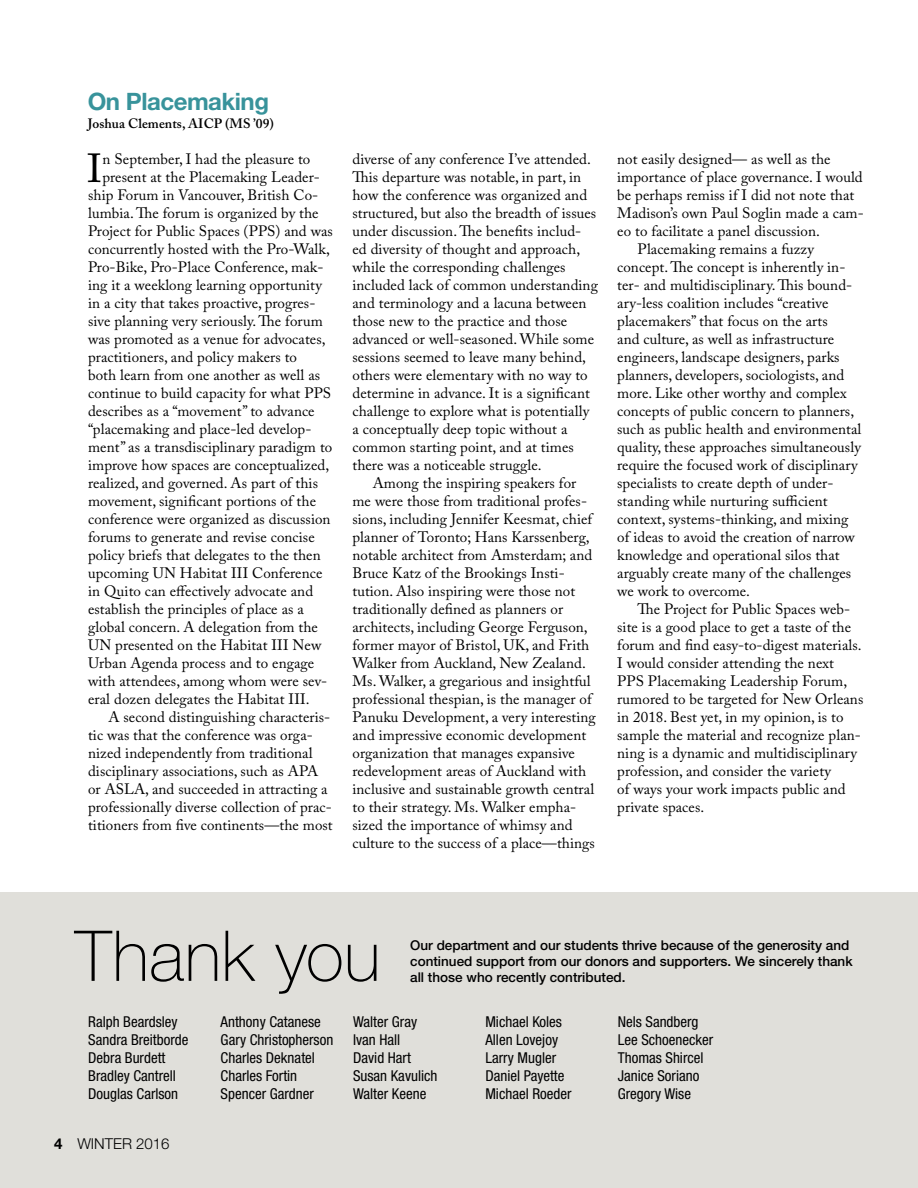
<style>
.page{position:relative;width:918px;height:1188px;background:#fff}
.page>*{position:absolute;margin:0;border:0;box-sizing:border-box;transform-origin:0 0}
.t1{font:100 70.2px "Helvetica Neue LT Std";letter-spacing:.005em;color:#000}
.t2{font:40.35px "Adobe Caslon Pro";color:#000}
.t3{font:700 24px "Helvetica Neue LT Std";letter-spacing:-.02em;color:#38939b}
.t4{font:15px/18px "Adobe Caslon Pro";letter-spacing:.005em;color:#000}
.t5{font:condensed 15px/18px "Helvetica Neue LT Std";color:#000}
.t6{font:300 15px "Helvetica Neue LT Std";color:#000}
.t7{font:500 13.5px/16.2px "Helvetica Neue LT Std";color:#000}
.t8{font:600 13.5px "Adobe Caslon Pro";letter-spacing:.005em;color:#000}
.s1{font-weight:700}
</style>
<div class="page">
<div style="left:0;top:892px;width:918px;height:296px;background:#e0dfda"></div>
<h3 class="t3" style="left:88px;top:87px;width:183px">On Placemaking</h3>
<p class="t8" style="left:88px;top:116px;width:188px">Joshua Clements, AICP (MS ’09)</p>
<h2 class="t2" style="left:87px;top:145px;width:16px">I</h2>
<p class="t4" style="left:102px;top:150px;width:209px">n September, I had the pleasure to</p>
<p class="t4" style="left:102px;top:168px;width:219px">present at the Placemaking Leader-</p>
<p class="t4" style="left:88px;top:186px;width:232px">ship Forum in Vancouver, British Co-</p>
<p class="t4" style="left:88px;top:204px;width:232px">lumbia. The forum is organized by the</p>
<p class="t4" style="left:88px;top:222px;width:246px">Project for Public Spaces (PPS) and was</p>
<p class="t4" style="left:88px;top:240px;width:243px">concurrently hosted with the Pro-Walk,</p>
<p class="t4" style="left:88px;top:258px;width:237px">Pro-Bike, Pro-Place Conference, mak-</p>
<p class="t4" style="left:88px;top:276px;width:235px">ing it a weeklong learning opportunity</p>
<p class="t4" style="left:88px;top:294px;width:229px">in a city that takes proactive, progres-</p>
<p class="t4" style="left:88px;top:312px;width:236px">sive planning very seriously. The forum</p>
<p class="t4" style="left:88px;top:330px;width:239px">was promoted as a venue for advocates,</p>
<p class="t4" style="left:88px;top:348px;width:210px">practitioners, and policy makers to</p>
<p class="t4" style="left:88px;top:366px;width:234px">both learn from one another as well as</p>
<p class="t4" style="left:88px;top:384px;width:244px">continue to build capacity for what PPS</p>
<p class="t4" style="left:88px;top:402px;width:228px">describes as a “movement” to advance</p>
<p class="t4" style="left:88px;top:420px;width:225px">“placemaking and place-led develop-</p>
<p class="t4" style="left:88px;top:438px;width:246px">ment” as a transdisciplinary paradigm to</p>
<p class="t4" style="left:88px;top:456px;width:243px">improve how spaces are conceptualized,</p>
<p class="t4" style="left:88px;top:474px;width:231px">realized, and governed. As part of this</p>
<p class="t4" style="left:88px;top:492px;width:229px">movement, significant portions of the</p>
<p class="t4" style="left:88px;top:510px;width:244px">conference were organized as discussion</p>
<p class="t4" style="left:88px;top:528px;width:228px">forums to generate and revise concise</p>
<p class="t4" style="left:88px;top:546px;width:234px">policy briefs that delegates to the then</p>
<p class="t4" style="left:88px;top:564px;width:236px">upcoming UN Habitat III Conference</p>
<p class="t4" style="left:88px;top:582px;width:227px">in Quito can effectively advocate and</p>
<p class="t4" style="left:88px;top:600px;width:217px">establish the principles of place as a</p>
<p class="t4" style="left:88px;top:618px;width:231px">global concern. A delegation from the</p>
<p class="t4" style="left:88px;top:636px;width:235px">UN presented on the Habitat III New</p>
<p class="t4" style="left:88px;top:654px;width:228px">Urban Agenda process and to engage</p>
<p class="t4" style="left:88px;top:672px;width:241px">with attendees, among whom were sev-</p>
<p class="t4" style="left:88px;top:690px;width:223px">eral dozen delegates the Habitat III.</p>
<p class="t4" style="left:108px;top:708px;width:224px">A second distinguishing characteris-</p>
<p class="t4" style="left:88px;top:726px;width:226px">tic was that the conference was orga-</p>
<p class="t4" style="left:88px;top:744px;width:226px">nized independently from traditional</p>
<p class="t4" style="left:88px;top:762px;width:232px">disciplinary associations, such as APA</p>
<p class="t4" style="left:88px;top:780px;width:241px">or ASLA, and succeeded in attracting a</p>
<p class="t4" style="left:88px;top:798px;width:245px">professionally diverse collection of prac-</p>
<p class="t4" style="left:88px;top:816px;width:246px">titioners from five continents—the most</p>
<p class="t4" style="left:352px;top:150px;width:247px">diverse of any conference I’ve attended.<br>This departure was notable, in part, in how the conference was organized and structured, but also the breadth of issues under discussion. The benefits includ&shy;ed diversity of thought and approach, while the corresponding challenges included lack of common understanding and terminology and a lacuna between those new to the practice and those advanced or well-seasoned. While some sessions seemed to leave many behind, others were elementary with no way to determine in advance. It is a significant challenge to explore what is potentially a conceptually deep topic without a common starting point, and at times there was a noticeable struggle.</p>
<p class="t4" style="left:352px;top:474px;width:245px;text-indent:20px">Among the inspiring speakers for me were those from traditional profes&shy;sions, including Jennifer Keesmat, chief planner of Toronto; Hans Karssenberg, notable architect from Amsterdam; and Bruce Katz of the Brookings Insti&shy;tution. Also inspiring were those not traditionally defined as planners or architects, including George Ferguson, former mayor of Bristol, UK, and Frith Walker from Auckland, New Zealand.<br>Ms. Walker, a gregarious and insightful professional thespian, is the manager of Panuku Development, a very interesting and impressive economic development organization that manages expansive redevelopment areas of Auckland with inclusive and sustainable growth central to their strategy. Ms. Walker empha&shy;sized the importance of whimsy and culture to the success of a place—things</p>
<p class="t4" style="left:617px;top:150px;width:215px">not easily designed— as well as the</p>
<p class="t4" style="left:617px;top:168px;width:247px">importance of place governance. I would</p>
<p class="t4" style="left:617px;top:186px;width:239px">be perhaps remiss if I did not note that</p>
<p class="t4" style="left:617px;top:204px;width:248px">Madison’s own Paul Soglin made a cam-</p>
<p class="t4" style="left:617px;top:222px;width:204px">eo to facilitate a panel discussion.</p>
<p class="t4" style="left:638px;top:240px;width:178px">Placemaking remains a fuzzy</p>
<p class="t4" style="left:617px;top:258px;width:230px">concept. The concept is inherently in-</p>
<p class="t4" style="left:617px;top:276px;width:237px">ter- and multidisciplinary. This bound-</p>
<p class="t4" style="left:617px;top:294px;width:213px">ary-less coalition includes “creative</p>
<p class="t4" style="left:617px;top:312px;width:212px">placemakers” that focus on the arts</p>
<p class="t4" style="left:617px;top:330px;width:218px">and culture, as well as infrastructure</p>
<p class="t4" style="left:617px;top:348px;width:224px">engineers, landscape designers, parks</p>
<p class="t4" style="left:617px;top:366px;width:229px">planners, developers, sociologists, and</p>
<p class="t4" style="left:617px;top:384px;width:231px">more. Like other worthy and complex</p>
<p class="t4" style="left:617px;top:402px;width:238px">concepts of public concern to planners,</p>
<p class="t4" style="left:617px;top:420px;width:246px">such as public health and environmental</p>
<p class="t4" style="left:617px;top:438px;width:245px">quality, these approaches simultaneously</p>
<p class="t4" style="left:617px;top:456px;width:242px">require the focused work of disciplinary</p>
<p class="t4" style="left:617px;top:474px;width:218px">specialists to create depth of under-</p>
<p class="t4" style="left:617px;top:492px;width:212px">standing while nurturing sufficient</p>
<p class="t4" style="left:617px;top:510px;width:233px">context, systems-thinking, and mixing</p>
<p class="t4" style="left:617px;top:528px;width:239px">of ideas to avoid the creation of narrow</p>
<p class="t4" style="left:617px;top:546px;width:224px">knowledge and operational silos that</p>
<p class="t4" style="left:617px;top:564px;width:235px">arguably create many of the challenges</p>
<p class="t4" style="left:617px;top:582px;width:134px">we work to overcome.</p>
<p class="t4" style="left:638px;top:600px;width:214px">The Project for Public Spaces web-</p>
<p class="t4" style="left:617px;top:618px;width:235px">site is a good place to get a taste of the</p>
<p class="t4" style="left:617px;top:636px;width:246px">forum and find easy-to-digest materials.</p>
<p class="t4" style="left:617px;top:654px;width:218px">I would consider attending the next</p>
<p class="t4" style="left:617px;top:672px;width:231px">PPS Placemaking Leadership Forum,</p>
<p class="t4" style="left:617px;top:690px;width:248px">rumored to be targeted for New Orleans</p>
<p class="t4" style="left:617px;top:708px;width:228px">in 2018. Best yet, in my opinion, is to</p>
<p class="t4" style="left:617px;top:726px;width:245px">sample the material and recognize plan-</p>
<p class="t4" style="left:617px;top:744px;width:241px">ning is a dynamic and multidisciplinary</p>
<p class="t4" style="left:617px;top:762px;width:215px">profession, and consider the variety</p>
<p class="t4" style="left:617px;top:780px;width:230px">of ways your work impacts public and</p>
<p class="t4" style="left:617px;top:798px;width:88px">private spaces.</p>
<h1 class="t1" style="left:75px;top:916px;width:307px">Thank you</h1>
<p class="t7" style="left:410px;top:937px;width:444px">Our department and our students thrive because of the generosity and continued support from our donors and supporters. We sincerely thank</p>
<p class="t7" style="left:410px;top:969px;width:217px">all those who recently contributed.</p>
<p class="t5" style="left:88px;top:1013px;width:102px">Ralph Beardsley<br>Sandra Breitborde<br>Debra Burdett<br>Bradley Cantrell<br>Douglas Carlson</p>
<p class="t5" style="left:221px;top:1013px;width:114px">Anthony Catanese<br>Gary Christopherson<br>Charles Deknatel<br>Charles Fortin<br>Spencer Gardner</p>
<p class="t5" style="left:353px;top:1013px;width:86px">Walter Gray<br>Ivan Hall<br>David Hart<br>Susan Kavulich<br>Walter Keene</p>
<p class="t5" style="left:485px;top:1013px;width:88px">Michael Koles<br>Allen Lovejoy<br>Larry Mugler<br>Daniel Payette<br>Michael Roeder</p>
<p class="t5" style="left:618px;top:1013px;width:97px">Nels Sandberg<br>Lee Schoenecker<br>Thomas Shircel<br>Janice Soriano<br>Gregory Wise</p>
<p class="t6" style="left:54px;top:1135px;width:117px"><span class="s1">4</span> WINTER 2016</p>
</div>
